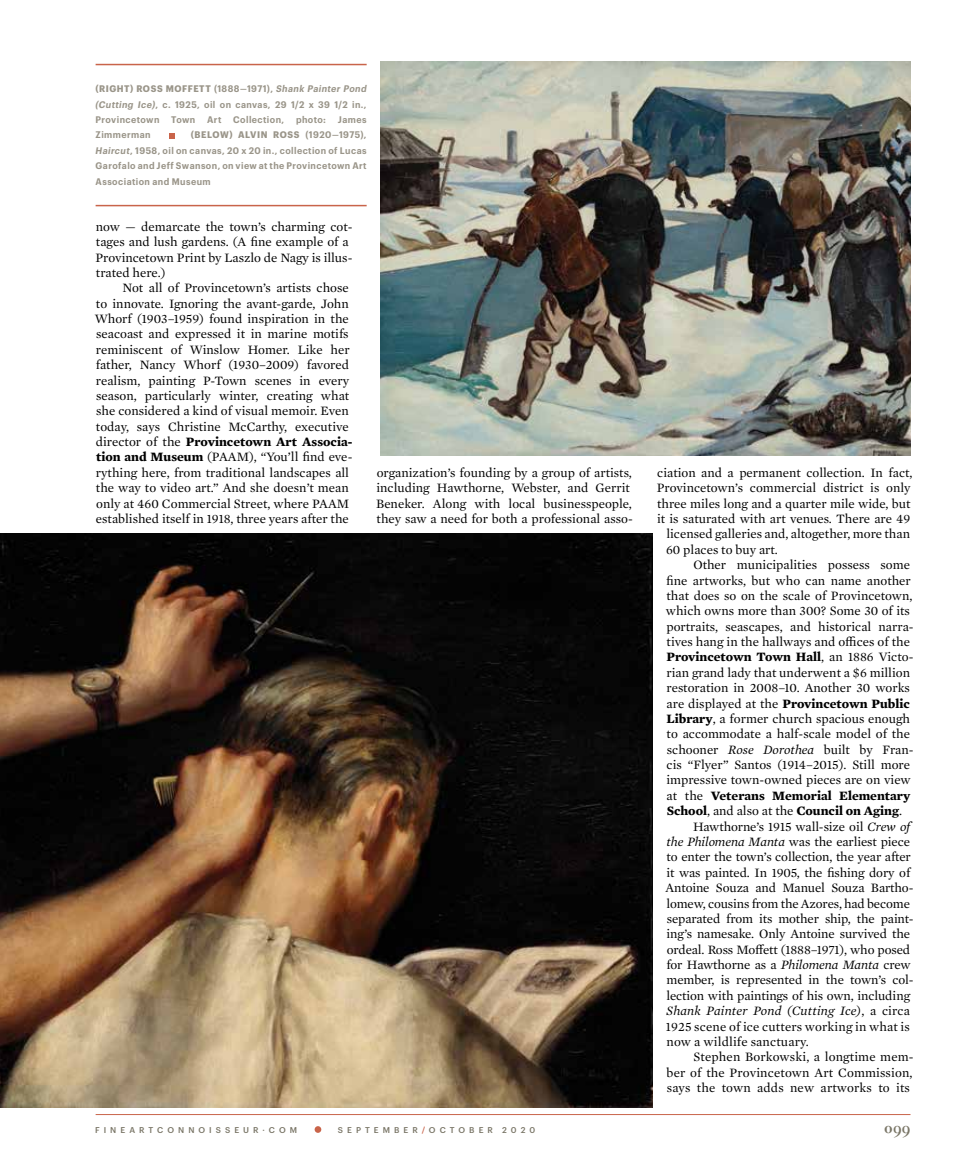
<style>
.page{position:relative;width:972px;height:1175px;background:#fff}
.page>*{position:absolute;margin:0;border:0;box-sizing:border-box;transform-origin:0 0}
.t1{font:700 16.5px "Caslon Classico";color:#7a7667}
.t2{font:13.05px/15.3px "Mercury Text G1";color:#000}
.t3{font:700 13.05px "Mercury Text G1";color:#000}
.t4{font:italic 13.05px "Mercury Text G1";letter-spacing:.01em;color:#000}
.t5{font:600 9.3px/15.3px "Graphik Narrow";letter-spacing:.045em;color:#9a9589;text-align:justify}
.t6{font:500 8.25px "Graphik";letter-spacing:.49em;color:#7a7667}
.s1{font-weight:700}
.s2{font-style:italic}
.s3{font-weight:400}
.s4{font-style:normal}
.s5{color:#c9644a}
</style>
<div class="page">
<hr style="left:96px;top:1114px;width:814px;height:1px;background:#c9644a">
<svg style="left:315px;top:1126px;width:6px;height:6px"></svg>
<img style="left:380px;top:62px;width:530px;height:394px">
<img style="left:0;top:533px;width:653px;height:574px">
<hr style="left:96px;top:64px;width:271px;height:1px;background:#c9644a">
<hr style="left:96px;top:205px;width:271px;height:1px;background:#c9644a">
<svg style="left:169px;top:133px;width:6px;height:5px"></svg>
<p class="t5" style="left:96px;top:81px;width:273px"><span class="s1">(RIGHT) ROSS MOFFETT</span> (1888–1971), <span class="s2">Shank Painter Pond (Cutting Ice)</span>, c. 1925, oil on canvas, 29 1/2 x 39 1/2 in., Provincetown</p>
<p class="t5" style="left:171px;top:112px;width:26px">Town</p>
<p class="t5" style="left:207px;top:112px;width:16px">Art</p>
<p class="t5" style="left:233px;top:112px;width:53px">Collection,</p>
<p class="t5" style="left:296px;top:112px;width:32px">photo:</p>
<p class="t5" style="left:338px;top:112px;width:30px">James</p>
<p class="t5" style="left:96px;top:127px;width:273px;text-indent:95px"><span class="s1">(BELOW) ALVIN ROSS</span> (1920–1975), <span class="s2">Haircut</span>, 1958, oil on canvas, 20 x 20 in., collection of Lucas Garofalo and Jeff Swanson, on view at the Provincetown Art Association and Museum</p>
<p class="t5" style="left:96px;top:127px;width:57px">Zimmerman</p>
<p class="t2" style="left:95px;top:218px;width:259px">now — demarcate the town’s charming cot&shy;tages and lush gardens. (A fine example of a Provincetown Print by Laszlo de Nagy is illus&shy;trated here.)</p>
<p class="t2" style="left:95px;top:279px;width:259px;text-indent:28px">Not all of Provincetown’s artists chose to innovate. Ignoring the avant-garde, John Whorf (1903–1959) found inspiration in the seacoast and expressed it in marine motifs reminiscent of Winslow Homer. Like her father, Nancy Whorf (1930–2009) favored realism, painting P-Town scenes in every season, particularly winter, creating what she considered a kind of visual memoir. Even today, says Christine McCarthy, executive director of the <span class="s1">Provincetown Art Associa&shy;tion and Museum</span> (PAAM), “You’ll find eve&shy;rything here, from traditional landscapes all the way to video art.” And she doesn’t mean only at 460 Commercial Street, where PAAM established itself in 1918, three years after the</p>
<p class="t2" style="left:376px;top:464px;width:259px">organization’s founding by a group of artists, including Hawthorne, Webster, and Gerrit Beneker. Along with local businesspeople, they saw a need for both a professional asso-</p>
<p class="t2" style="left:657px;top:464px;width:257px">ciation and a permanent collection. In fact,</p>
<p class="t2" style="left:657px;top:479px;width:255px">Provincetown’s commercial district is only</p>
<p class="t2" style="left:657px;top:495px;width:255px">three miles long and a quarter mile wide, but</p>
<p class="t2" style="left:657px;top:510px;width:255px">it is saturated with art venues. There are 49</p>
<p class="t2" style="left:666px;top:525px;width:245px">licensed galleries and, altogether, more than</p>
<p class="t2" style="left:666px;top:541px;width:113px">60 places to buy art.</p>
<p class="t2" style="left:693px;top:556px;width:218px">Other municipalities possess some</p>
<p class="t2" style="left:666px;top:572px;width:246px">fine artworks, but who can name another</p>
<p class="t2" style="left:667px;top:587px;width:248px">that does so on the scale of Provincetown,</p>
<p class="t2" style="left:666px;top:602px;width:246px">which owns more than 300? Some 30 of its</p>
<p class="t2" style="left:666px;top:618px;width:249px">portraits, seascapes, and historical narra-</p>
<p class="t2" style="left:667px;top:633px;width:245px">tives hang in the hallways and offices of the</p>
<p class="t3" style="left:666px;top:647px;width:249px">Provincetown Town Hall<span class="s3">, an 1886 Victo-</span></p>
<p class="t2" style="left:667px;top:664px;width:245px">rian grand lady that underwent a $6 million</p>
<p class="t2" style="left:667px;top:679px;width:245px">restoration in 2008–10. Another 30 works</p>
<p class="t3" style="left:667px;top:693px;width:245px"><span class="s3">are displayed at the</span> Provincetown Public</p>
<p class="t2" style="left:666px;top:710px;width:245px"><span class="s1">Library</span>, a former church spacious enough</p>
<p class="t2" style="left:667px;top:725px;width:245px">to accommodate a half-scale model of the</p>
<p class="t2" style="left:667px;top:741px;width:248px">schooner <span class="s2">Rose Dorothea</span> built by Fran-</p>
<p class="t2" style="left:667px;top:756px;width:245px">cis “Flyer” Santos (1914–2015). Still more</p>
<p class="t2" style="left:666px;top:771px;width:246px">impressive town-owned pieces are on view</p>
<p class="t3" style="left:667px;top:785px;width:245px"><span class="s3">at the</span> Veterans Memorial Elementary</p>
<p class="t3" style="left:667px;top:801px;width:237px">School<span class="s3">, and also at the</span> Council on Aging<span class="s3">.</span></p>
<p class="t2" style="left:693px;top:818px;width:219px">Hawthorne’s 1915 wall-size oil <span class="s2">Crew of</span></p>
<p class="t2" style="left:666px;top:833px;width:245px"><span class="s2">the Philomena Manta</span> was the earliest piece</p>
<p class="t2" style="left:667px;top:848px;width:246px">to enter the town’s collection, the year after</p>
<p class="t2" style="left:666px;top:864px;width:245px">it was painted. In 1905, the fishing dory of</p>
<p class="t2" style="left:665px;top:879px;width:250px">Antoine Souza and Manuel Souza Bartho-</p>
<p class="t2" style="left:666px;top:894px;width:245px">lomew, cousins from the Azores, had become</p>
<p class="t2" style="left:667px;top:910px;width:248px">separated from its mother ship, the paint-</p>
<p class="t2" style="left:666px;top:925px;width:245px">ing’s namesake. Only Antoine survived the</p>
<p class="t2" style="left:667px;top:941px;width:245px">ordeal. Ross Moffett (1888–1971), who posed</p>
<p class="t2" style="left:666px;top:956px;width:246px">for Hawthorne as a <span class="s2">Philomena Manta</span> crew</p>
<p class="t2" style="left:667px;top:971px;width:249px">member, is represented in the town’s col-</p>
<p class="t2" style="left:666px;top:987px;width:245px">lection with paintings of his own, including</p>
<p class="t4" style="left:666px;top:1001px;width:245px">Shank Painter Pond (Cutting Ice)<span class="s4">, a circa</span></p>
<p class="t2" style="left:666px;top:1017px;width:246px">1925 scene of ice cutters working in what is</p>
<p class="t2" style="left:667px;top:1033px;width:144px">now a wildlife sanctuary.</p>
<p class="t2" style="left:694px;top:1048px;width:222px">Stephen Borkowski, a longtime mem-</p>
<p class="t2" style="left:667px;top:1064px;width:247px">ber of the Provincetown Art Commission,</p>
<p class="t2" style="left:667px;top:1079px;width:245px">says the town adds new artworks to its</p>
<p class="t6" style="left:95px;top:1124px;width:204px">FINEARTCONNOISSEUR·COM</p>
<p class="t6" style="left:338px;top:1124px;width:199px">SEPTEMBER<span class="s5">/</span>OCTOBER 2020</p>
<p class="t1" style="left:884px;top:1117px;width:28px">099</p>
</div>
